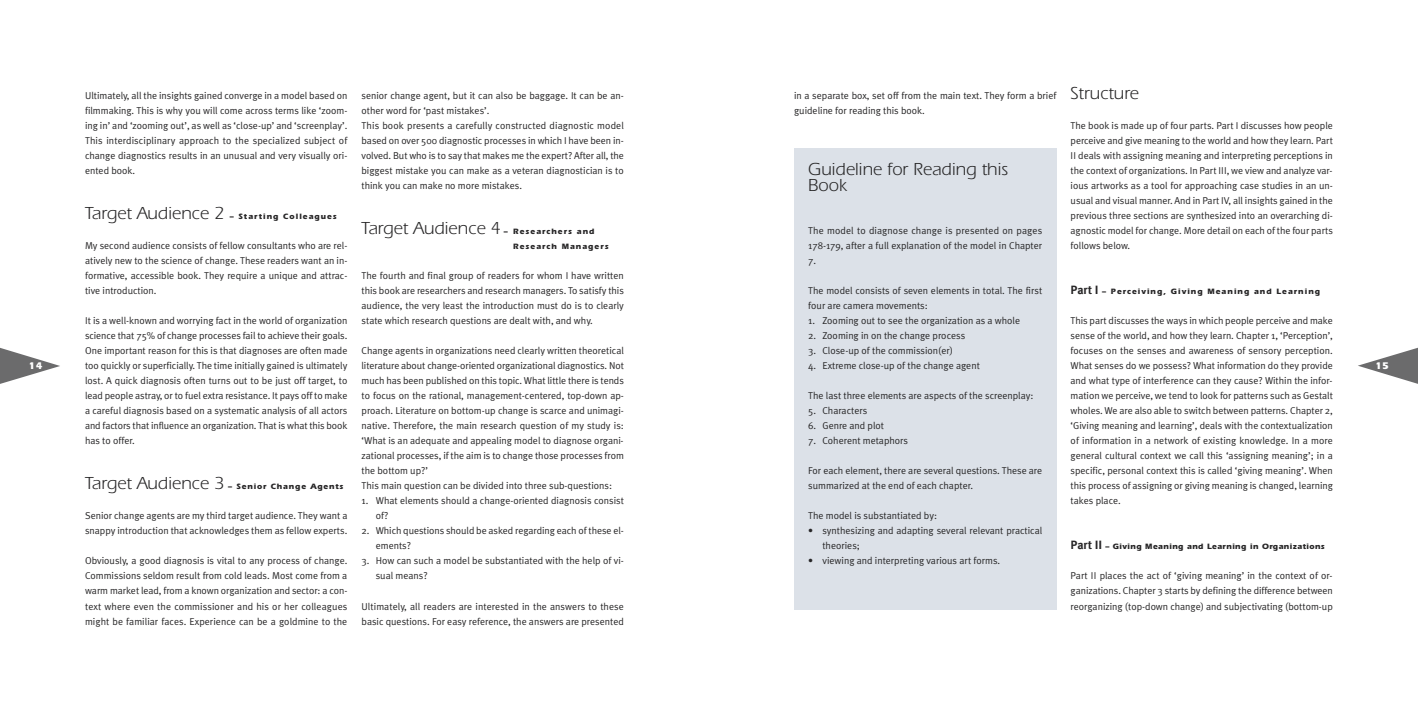
<style>
.page{position:relative;width:1418px;height:709px;background:#fff}
.page>*{position:absolute;margin:0;border:0;box-sizing:border-box;transform-origin:0 0}
.t1{font:18px/16px "Itc Eras";color:#272627}
.t2{font:10px/15px "Meta Plus Normal";color:#272627}
.t3{font:700 10px "Itc Eras";color:#fff}
.t4{font:700 8px/15px "Itc Eras";letter-spacing:.125em;color:#272627}
.t5{font:700 8px "Itc Eras";letter-spacing:.05em;color:#272627}
.t6{font:700 8px "Itc Eras";letter-spacing:.1em;color:#272627}
.s1{font-family:"Meta Plus";font-size:12px}
</style>
<div class="page">
<div style="left:794px;top:148px;width:262px;height:461px;background:#dce1e8"></div>
<svg style="left:1358px;top:348px;width:59px;height:36px"></svg>
<svg style="left:0;top:348px;width:60px;height:36px"></svg>
<p class="t3" style="left:29px;top:362px;width:15px">14</p>
<p class="t2" style="left:85px;top:88px;width:264px;text-align:justify">Ultimately, all the insights gained converge in a model based on filmmaking. This is why you will come across terms like ‘zoom&shy;ing in’ and ‘zooming out’, as well as ‘close-up’ and ‘screenplay’.<br>This interdisciplinary approach to the specialized subject of change diagnostics results in an unusual and very visually ori&shy;ented book.</p>
<h1 class="t1" style="left:85px;top:207px;width:141px">Target Audience 2</h1>
<p class="t4" style="left:230px;top:210px;width:109px">– Starting Colleagues</p>
<p class="t2" style="left:85px;top:238px;width:264px;text-align:justify">My second audience consists of fellow consultants who are rel&shy;atively new to the science of change. These readers want an in&shy;formative, accessible book. They require a unique and attrac&shy;tive introduction.</p>
<p class="t2" style="left:85px;top:313px;width:264px;text-align:justify">It is a well-known and worrying fact in the world of organization science that 75% of change processes fail to achieve their goals.<br>One important reason for this is that diagnoses are often made too quickly or superficially. The time initially gained is ultimately lost. A quick diagnosis often turns out to be just off target, to lead people astray, or to fuel extra resistance. It pays off to make a careful diagnosis based on a systematic analysis of all actors and factors that influence an organization. That is what this book has to offer.</p>
<h1 class="t1" style="left:85px;top:477px;width:141px">Target Audience 3</h1>
<p class="t6" style="left:228px;top:484px;width:117px">– Senior Change Agents</p>
<p class="t2" style="left:85px;top:508px;width:264px">Senior change agents are my third target audience. They want a snappy introduction that acknowledges them as fellow experts.</p>
<p class="t2" style="left:85px;top:553px;width:264px;text-align:justify">Obviously, a good diagnosis is vital to any process of change.<br>Commissions seldom result from cold leads. Most come from a warm market lead, from a known organization and sector: a con&shy;text where even the commissioner and his or her colleagues might be familiar faces. Experience can be a goldmine to the</p>
<p class="t2" style="left:361px;top:88px;width:264px">senior change agent, but it can also be baggage. It can be an&shy;other word for ‘past mistakes’.<br>This book presents a carefully constructed diagnostic model based on over 500 diagnostic processes in which I have been in&shy;volved. But who is to say that makes me the expert? After all, the biggest mistake you can make as a veteran diagnostician is to think you can make no more mistakes.</p>
<h1 class="t1" style="left:361px;top:222px;width:141px">Target Audience 4</h1>
<p class="t4" style="left:513px;top:225px;width:97px;text-indent:-9px">– Researchers and<br>Research Managers</p>
<p class="t2" style="left:361px;top:268px;width:264px;text-align:justify">The fourth and final group of readers for whom I have written this book are researchers and research managers. To satisfy this audience, the very least the introduction must do is to clearly state which research questions are dealt with, and why.</p>
<p class="t2" style="left:361px;top:343px;width:264px">Change agents in organizations need clearly written theoretical literature about change-oriented organizational diagnostics. Not much has been published on this topic. What little there is tends to focus on the rational, management-centered, top-down ap&shy;proach. Literature on bottom-up change is scarce and unimagi&shy;native. Therefore, the main research question of my study is: ‘What is an adequate and appealing model to diagnose organi&shy;zational processes, if the aim is to change those processes from the bottom up?’<br>This main question can be divided into three sub-questions:</p>
<p class="t2" style="left:376px;top:493px;width:250px;text-indent:-14px">1. What elements should a change-oriented diagnosis consist of?</p>
<p class="t2" style="left:376px;top:523px;width:250px;text-indent:-14px">2. Which questions should be asked regarding each of these el&shy;ements?</p>
<p class="t2" style="left:376px;top:553px;width:250px;text-indent:-14px">3. How can such a model be substantiated with the help of vi&shy;sual means?</p>
<p class="t2" style="left:361px;top:598px;width:264px">Ultimately, all readers are interested in the answers to these basic questions. For easy reference, the answers are presented</p>
<p class="t2" style="left:794px;top:88px;width:264px">in a separate box, set off from the main text. They form a brief guideline for reading this book.</p>
<h1 class="t1" style="left:808px;top:163px;width:201px">Guideline for Reading this<br>Book</h1>
<p class="t2" style="left:808px;top:223px;width:235px;text-align:justify">The model to diagnose change is presented on pages 178-179, after a full explanation of the model in Chapter 7.</p>
<p class="t2" style="left:808px;top:283px;width:235px">The model consists of seven elements in total. The first four are camera movements:</p>
<p class="t2" style="left:808px;top:313px;width:213px">1. Zooming out to see the organization as a whole</p>
<p class="t2" style="left:808px;top:328px;width:158px">2. Zooming in on the change process</p>
<p class="t2" style="left:808px;top:343px;width:146px">3. Close-up of the commission(er)</p>
<p class="t2" style="left:808px;top:358px;width:173px">4. Extreme close-up of the change agent</p>
<p class="t2" style="left:808px;top:388px;width:227px">The last three elements are aspects of the screenplay:</p>
<p class="t2" style="left:808px;top:403px;width:60px">5. Characters</p>
<p class="t2" style="left:808px;top:418px;width:77px">6. Genre and plot</p>
<p class="t2" style="left:808px;top:433px;width:101px">7. Coherent metaphors</p>
<p class="t2" style="left:808px;top:463px;width:235px">For each element, there are several questions. These are summarized at the end of each chapter.</p>
<p class="t2" style="left:808px;top:508px;width:130px">The model is substantiated by:</p>
<p class="t2" style="left:822px;top:523px;width:221px;text-indent:-14px">• synthesizing and adapting several relevant practical theories;</p>
<p class="t2" style="left:808px;top:553px;width:193px">• viewing and interpreting various art forms.</p>
<h1 class="t1" style="left:1070px;top:87px;width:70px">Structure</h1>
<p class="t2" style="left:1070px;top:118px;width:264px;text-align:justify">The book is made up of four parts. Part I discusses how people perceive and give meaning to the world and how they learn. Part II deals with assigning meaning and interpreting perceptions in the context of organizations. In Part III, we view and analyze var&shy;ious artworks as a tool for approaching case studies in an un&shy;usual and visual manner. And in Part IV, all insights gained in the previous three sections are synthesized into an overarching di&shy;agnostic model for change. More detail on each of the four parts follows below.</p>
<p class="t4" style="left:1070px;top:285px;width:251px"><span class="s1">PartI</span> – Perceiving, Giving Meaning and Learning</p>
<p class="t2" style="left:1070px;top:313px;width:264px;text-align:justify">This part discusses the ways in which people perceive and make sense of the world, and how they learn. Chapter 1, ‘Perception’, focuses on the senses and awareness of sensory perception.<br>What senses do we possess? What information do they provide and what type of interference can they cause? Within the infor&shy;mation we perceive, we tend to look for patterns such as Gestalt wholes. We are also able to switch between patterns. Chapter 2, ‘Giving meaning and learning’, deals with the contextualization of information in a network of existing knowledge. In a more general cultural context we call this ‘assigning meaning’; in a specific, personal context this is called ‘giving meaning’. When this process of assigning or giving meaning is changed, learning takes place.</p>
<p class="t5" style="left:1070px;top:544px;width:256px"><span class="s1">Part II</span> – Giving Meaning and Learning in Organizations</p>
<p class="t2" style="left:1070px;top:568px;width:264px;text-align:justify">Part II places the act of ‘giving meaning’ in the context of or&shy;ganizations. Chapter 3 starts by defining the difference between reorganizing (top-down change) and subjectivating (bottom-up</p>
<p class="t3" style="left:1375px;top:362px;width:15px">15</p>
</div>
